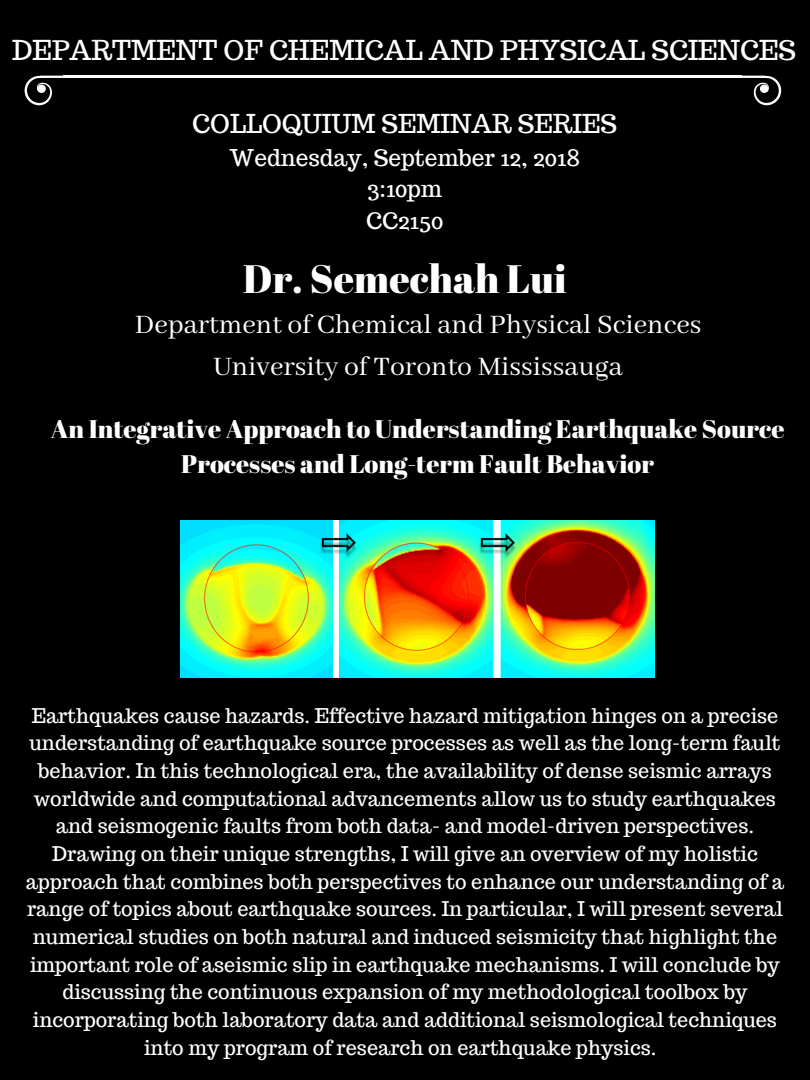
<style>
.page{position:relative;width:810px;height:1080px;background:#000}
.page>*{position:absolute;margin:0;border:0;box-sizing:border-box;transform-origin:0 0}
.t1{font:39.62px "Abril Fatface";color:#fff}
.t2{font:29.69px/41.2px "Abhaya Libre";color:#fff;text-align:center}
.t3{font:26.88px "Trocchi";color:#fff}
.t4{font:25.44px/35.6px "Abril Fatface";color:#fff;text-align:center}
.t5{font:25.44px "Trocchi";color:#fff}
.t6{font:22.62px/31.4px "Trocchi";color:#fff;text-align:center}
.t7{font:19.81px/27.6px "Trocchi";color:#fff;text-align:center}
</style>
<div class="page">
<hr style="left:63px;top:76px;width:679px;height:2px;background:#fff">
<svg style="left:25px;top:76px;width:38px;height:29px"></svg>
<svg style="left:742px;top:76px;width:39px;height:29px"></svg>
<img style="left:180px;top:521px;width:475px;height:157px">
<h3 class="t3" style="left:12px;top:33px;width:786px">DEPARTMENT OF CHEMICAL AND PHYSICAL SCIENCES</h3>
<p class="t5" style="left:192px;top:107px;width:426px">COLLOQUIUM SEMINAR SERIES</p>
<p class="t6" style="left:230px;top:142px;width:352px">Wednesday, September 12, 2018<br>3:10pm<br>CC2150</p>
<h1 class="t1" style="left:243px;top:252px;width:325px">Dr. Semechah Lui</h1>
<h2 class="t2" style="left:135px;top:305px;width:568px">Department of Chemical and Physical Sciences<br>University of Toronto Mississauga</h2>
<p class="t4" style="left:51px;top:410px;width:735px">An Integrative Approach to Understanding Earthquake Source<br>Processes and Long-term Fault Behavior</p>
<p class="t7" style="left:26px;top:702px;width:760px">Earthquakes cause hazards. Effective hazard mitigation hinges on a precise understanding of earthquake source processes as well as the long-term fault behavior. In this technological era, the availability of dense seismic arrays worldwide and computational advancements allow us to study earthquakes and seismogenic faults from both data- and model-driven perspectives.<br>Drawing on their unique strengths, I will give an overview of my holistic approach that combines both perspectives to enhance our understanding of a range of topics about earthquake sources. In particular, I will present several numerical studies on both natural and induced seismicity that highlight the important role of aseismic slip in earthquake mechanisms. I will conclude by discussing the continuous expansion of my methodological toolbox by incorporating both laboratory data and additional seismological techniques into my program of research on earthquake physics.</p>
</div>
